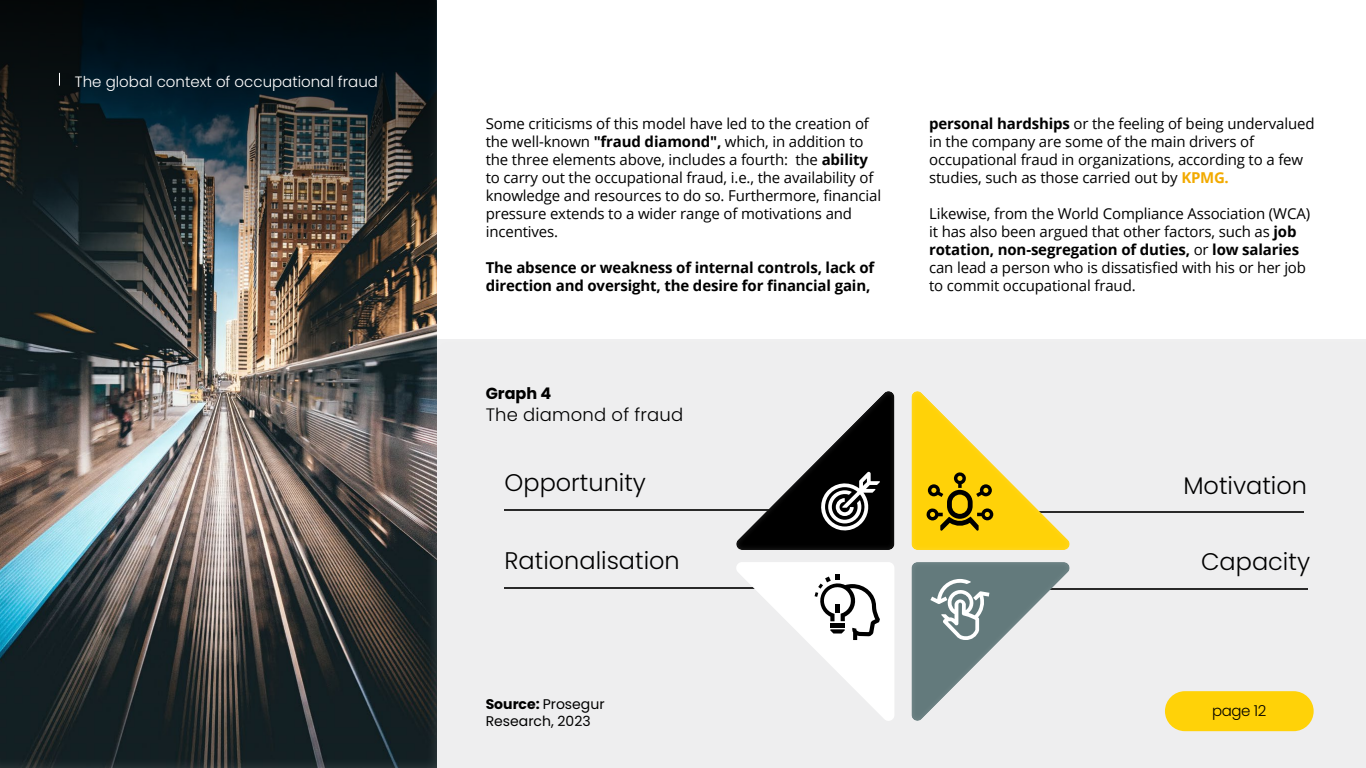
<style>
.page{position:relative;width:1366px;height:768px;background:#fff}
.page>*{position:absolute;margin:0;border:0;box-sizing:border-box;transform-origin:0 0}
.t1{font:300 24px "Poppins";color:#000}
.t2{font:300 18px "Poppins";letter-spacing:.01em;color:#000}
.t3{font:700 16px "Poppins";color:#000}
.t4{font:15px/18px "Open Sans";letter-spacing:-.01em;color:#000}
.t5{font:700 15px/18px "Open Sans";letter-spacing:-.01em;color:#000}
.t6{font:300 15px "Poppins";color:#fff}
.t7{font:300 15px "Poppins";letter-spacing:-.03em;color:#000}
.t8{font:14px/16.8px "Poppins";color:#000}
.s1{font-weight:700}
.s2{font-weight:700;color:#f2aa00}
</style>
<div class="page">
<div style="left:429px;top:332px;width:937px;height:436px;background:#eeeeef"></div>
<div style="left:0;top:0;width:446px;height:768px;background:#fff;opacity:.18"></div>
<div style="left:0;top:0;width:446px;height:454px;background:#000;opacity:.1"></div>
<div style="left:1165px;top:691px;width:149px;height:40px;background:#ffd208;border-radius:20px"></div>
<div style="left:49px;top:66px;width:32px;height:38px;background:#000;opacity:.5"></div>
<svg style="left:59px;top:73px;width:1px;height:13px"></svg>
<div style="left:1016px;top:504px;width:296px;height:9px;background:#fff;opacity:.18"></div>
<div style="left:902px;top:384px;width:176px;height:167px;background:#eeeeef"></div>
<svg style="left:734px;top:562px;width:160px;height:159px"></svg>
<svg style="left:911px;top:562px;width:161px;height:159px"></svg>
<svg style="left:734px;top:391px;width:160px;height:159px"></svg>
<svg style="left:911px;top:391px;width:161px;height:159px"></svg>
<p class="t6" style="left:75px;top:73px;width:305px">The global context of occupational fraud</p>
<p class="t4" style="left:486px;top:114px;width:397px">Some criticisms of this model have led to the creation of the well-known <span class="s1">"fraud diamond",</span> which, in addition to the three elements above, includes a fourth: the <span class="s1">ability </span>to carry out the occupational fraud, i.e., the availability of knowledge and resources to do so. Furthermore, financial pressure extends to a wider range of motivations and incentives.</p>
<p class="t5" style="left:486px;top:258px;width:390px">The absence or weakness of internal controls, lack of direction and oversight, the desire for financial gain,</p>
<p class="t4" style="left:929px;top:114px;width:387px"><span class="s1">personal hardships</span> or the feeling of being undervalued in the company are some of the main drivers of occupational fraud in organizations, according to a few studies, such as those carried out by <span class="s2">KPMG.</span></p>
<p class="t4" style="left:929px;top:204px;width:382px">Likewise, from the World Compliance Association (WCA) it has also been argued that other factors, such as <span class="s1">job rotation, non-segregation of duties,</span> or <span class="s1">low salaries </span>can lead a person who is dissatisfied with his or her job to commit occupational fraud.</p>
<p class="t3" style="left:486px;top:384px;width:67px">Graph 4</p>
<p class="t2" style="left:486px;top:404px;width:199px">The diamond of fraud</p>
<h1 class="t1" style="left:505px;top:468px;width:143px">Opportunity</h1>
<h1 class="t1" style="left:1183px;top:472px;width:125px">Motivation</h1>
<h1 class="t1" style="left:505px;top:546px;width:177px">Rationalisation</h1>
<h1 class="t1" style="left:1201px;top:548px;width:110px">Capacity</h1>
<p class="t8" style="left:486px;top:696px;width:120px"><span class="s1">Source:</span> Prosegur<br>Research, 2023</p>
<p class="t7" style="left:1212px;top:702px;width:56px">page 12</p>
</div>
